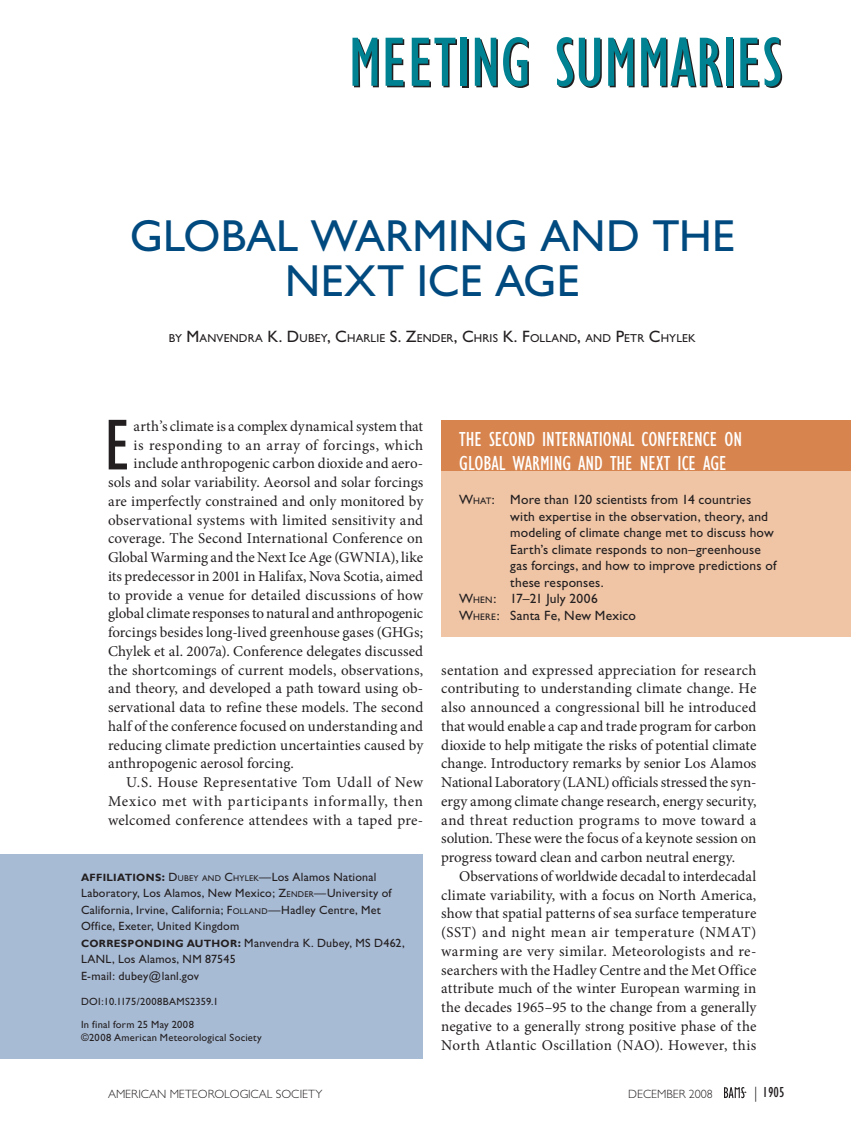
<style>
.page{position:relative;width:851px;height:1134px;background:#fff}
.page>*{position:absolute;margin:0;border:0;box-sizing:border-box;transform-origin:0 0}
.t1{font:condensed 74.25px "Gill Sans";color:#231f20}
.t2{font:45px/45px "Gill Sans";color:#004a7f;text-align:center}
.t3{font:condensed 21px/24px "Gill Sans";color:#fff}
.t4{font:15px/18.8px "Minion Pro";letter-spacing:.01em;color:#231f20;text-align:justify}
.t5{font:15px "Minion Pro";letter-spacing:-.01em;color:#231f20}
.t6{font:15px "Minion Pro";letter-spacing:.05em;color:#231f20}
.t7{font:15px "Minion Pro";letter-spacing:.035em;color:#231f20}
.t8{font:condensed 15px "Gill Sans";color:#231f20}
.t9{font:13.5px "Gill Sans";letter-spacing:.015em;color:#231f20}
.t10{font:12px/16.5px "Gill Sans";letter-spacing:.015em;color:#231f20}
.t11{font:300 12px "Gill Sans";color:#231f20}
.t12{font:11.55px "Gill Sans";letter-spacing:.015em;color:#231f20}
.t13{font:10.5px/22.5px "Gill Sans";letter-spacing:.025em;color:#231f20}
.s1{font-size:16.5px}
.s2{font-style:inherit}
.s3{font-size:9.45px}
.s4{font-weight:700;font-size:10.5px}
.s5{font-weight:700}
.s6{font-size:8.4px}
.s7{font-weight:300;font-stretch:normal}
</style>
<div class="page">
<div style="left:0;top:855px;width:423px;height:204px;background:#a8bbd5"></div>
<div style="left:441px;top:420px;width:409px;height:217px;background:#efc5a6"></div>
<div style="left:441px;top:420px;width:409px;height:51px;background:#d7844e"></div>
<div style="left:462px;top:39px;width:6px;height:48px;background:#008292"></div>
<svg style="left:727px;top:39px;width:6px;height:48px"></svg>
<svg style="left:352px;top:38px;width:27px;height:49px"></svg>
<svg style="left:385px;top:38px;width:20px;height:49px"></svg>
<svg style="left:412px;top:38px;width:45px;height:49px"></svg>
<div style="left:460px;top:38px;width:6px;height:48px;background:#008292"></div>
<svg style="left:475px;top:37px;width:54px;height:51px"></svg>
<svg style="left:556px;top:37px;width:45px;height:51px"></svg>
<svg style="left:608px;top:38px;width:26px;height:49px"></svg>
<svg style="left:641px;top:37px;width:82px;height:50px"></svg>
<div style="left:726px;top:38px;width:6px;height:48px;background:#008292"></div>
<svg style="left:740px;top:37px;width:42px;height:51px"></svg>
<svg style="left:724px;top:1087px;width:22px;height:11px"></svg>
<h2 class="t2" style="left:130px;top:213px;width:606px">GLOBAL WARMING AND THE<br>NEXT ICE AGE</h2>
<p class="t12" style="left:169px;top:332px;width:528px">BY <span class="s1">M</span>ANVENDRA <span class="s1">K. D</span>UBEY<span class="s1">, C</span>HARLIE <span class="s1">S. Z</span>ENDER<span class="s1">, C</span>HRIS <span class="s1">K. F</span>OLLAND<span class="s1">,</span> AND <span class="s1">P</span>ETR <span class="s1">C</span>HYLEK</p>
<h1 class="t1" style="left:104px;top:405px;width:29px">E</h1>
<h3 class="t3" style="left:459px;top:427px;width:284px">THE SECOND INTERNATIONAL CONFERENCE ON<br>GLOBAL WARMING AND THE NEXT ICE AGE</h3>
<p class="t9" style="left:459px;top:492px;width:293px"><span class="s2">W</span><span class="s3">HAT</span>: More than 120 scientists from 14 countries</p>
<p class="t9" style="left:510px;top:508px;width:259px">with expertise in the observation, theory, and</p>
<p class="t9" style="left:510px;top:525px;width:265px">modeling of climate change met to discuss how</p>
<p class="t9" style="left:510px;top:541px;width:252px">Earth’s climate responds to non–greenhouse</p>
<p class="t9" style="left:510px;top:558px;width:268px">gas forcings, and how to improve predictions of</p>
<p class="t9" style="left:510px;top:574px;width:95px">these responses.</p>
<p class="t9" style="left:459px;top:591px;width:140px"><span class="s2">W</span><span class="s3">HEN</span>: 17–21 July 2006</p>
<p class="t9" style="left:459px;top:607px;width:178px"><span class="s2">W</span><span class="s3">HERE</span>: Santa Fe, New Mexico</p>
<p class="t4" style="left:134px;top:417px;width:291px">arth’s climate is a complex dynamical system that</p>
<p class="t7" style="left:134px;top:435px;width:291px">is responding to an array of forcings, which</p>
<p class="t4" style="left:134px;top:454px;width:291px">include anthropogenic carbon dioxide and aero-</p>
<p class="t4" style="left:108px;top:473px;width:316px">sols and solar variability. Aeorsol and solar forcings</p>
<p class="t4" style="left:108px;top:492px;width:317px">are imperfectly constrained and only monitored by</p>
<p class="t4" style="left:108px;top:511px;width:316px">observational systems with limited sensitivity and</p>
<p class="t4" style="left:108px;top:529px;width:316px">coverage. The Second International Conference on</p>
<p class="t4" style="left:108px;top:548px;width:317px">Global Warming and the Next Ice Age (GWNIA), like</p>
<p class="t4" style="left:108px;top:567px;width:316px">its predecessor in 2001 in Halifax, Nova Scotia, aimed</p>
<p class="t4" style="left:108px;top:586px;width:316px">to provide a venue for detailed discussions of how</p>
<p class="t5" style="left:108px;top:604px;width:317px">global climate responses to natural and anthropogenic</p>
<p class="t4" style="left:108px;top:623px;width:317px">forcings besides long-lived greenhouse gases (GHGs;</p>
<p class="t4" style="left:108px;top:642px;width:317px">Chylek et al. 2007a). Conference delegates discussed</p>
<p class="t4" style="left:108px;top:661px;width:317px">the shortcomings of current models, observations,</p>
<p class="t4" style="left:108px;top:679px;width:316px">and theory, and developed a path toward using ob-</p>
<p class="t4" style="left:108px;top:698px;width:317px">servational data to refine these models. The second</p>
<p class="t4" style="left:108px;top:717px;width:316px">half of the conference focused on understanding and</p>
<p class="t4" style="left:108px;top:736px;width:317px">reducing climate prediction uncertainties caused by</p>
<p class="t4" style="left:108px;top:754px;width:187px">anthropogenic aerosol forcing.</p>
<p class="t4" style="left:126px;top:773px;width:298px">U.S. House Representative Tom Udall of New</p>
<p class="t6" style="left:108px;top:791px;width:316px">Mexico met with participants informally, then</p>
<p class="t4" style="left:108px;top:811px;width:316px">welcomed conference attendees with a taped pre-</p>
<p class="t4" style="left:441px;top:661px;width:317px">sentation and expressed appreciation for research contributing to understanding climate change. He also announced a congressional bill he introduced that would enable a cap and trade program for carbon dioxide to help mitigate the risks of potential climate change. Introductory remarks by senior Los Alamos National Laboratory (LANL) officials stressed the syn&shy;ergy among climate change research, energy security, and threat reduction programs to move toward a solution. These were the focus of a keynote session on progress toward clean and carbon neutral energy.</p>
<p class="t4" style="left:441px;top:867px;width:317px;text-indent:18px">Observations of worldwide decadal to interdecadal climate variability, with a focus on North America, show that spatial patterns of sea surface temperature (SST) and night mean air temperature (NMAT) warming are very similar. Meteorologists and re&shy;searchers with the Hadley Centre and the Met Office attribute much of the winter European warming in the decades 1965–95 to the change from a generally negative to a generally strong positive phase of the North Atlantic Oscillation (NAO). However, this</p>
<p class="t10" style="left:81px;top:868px;width:325px"><span class="s4">AFFILIATIONS</span><span class="s5">:</span> <span class="s2">D</span><span class="s6">UBEY AND</span> <span class="s2">C</span><span class="s6">HYLEK</span>—Los Alamos National Laboratory, Los Alamos, New Mexico; <span class="s2">Z</span><span class="s6">ENDER</span><span class="s2">—</span>University of California, Irvine, California; <span class="s2">F</span><span class="s6">OLLAND</span>—Hadley Centre, Met Office, Exeter, United Kingdom<br><span class="s4">CORRESPONDING AUTHOR</span><span class="s5">:</span> Manvendra K. Dubey, MS D462, LANL, Los Alamos, NM 87545<br>E-mail: dubey@lanl.gov</p>
<p class="t13" style="left:81px;top:990px;width:139px">DOI:10.1175/2008BAMS2359.1<br>In final form 25 May 2008</p>
<p class="t13" style="left:81px;top:1026px;width:182px">©2008 American Meteorological Society</p>
<p class="t11" style="left:108px;top:1087px;width:216px">AMERICAN METEOROLOGICAL SOCIETY</p>
<p class="t11" style="left:628px;top:1087px;width:86px">DECEMBER 2008</p>
<p class="t8" style="left:754px;top:1084px;width:32px"><span class="s7">|</span> 1905</p>
</div>
